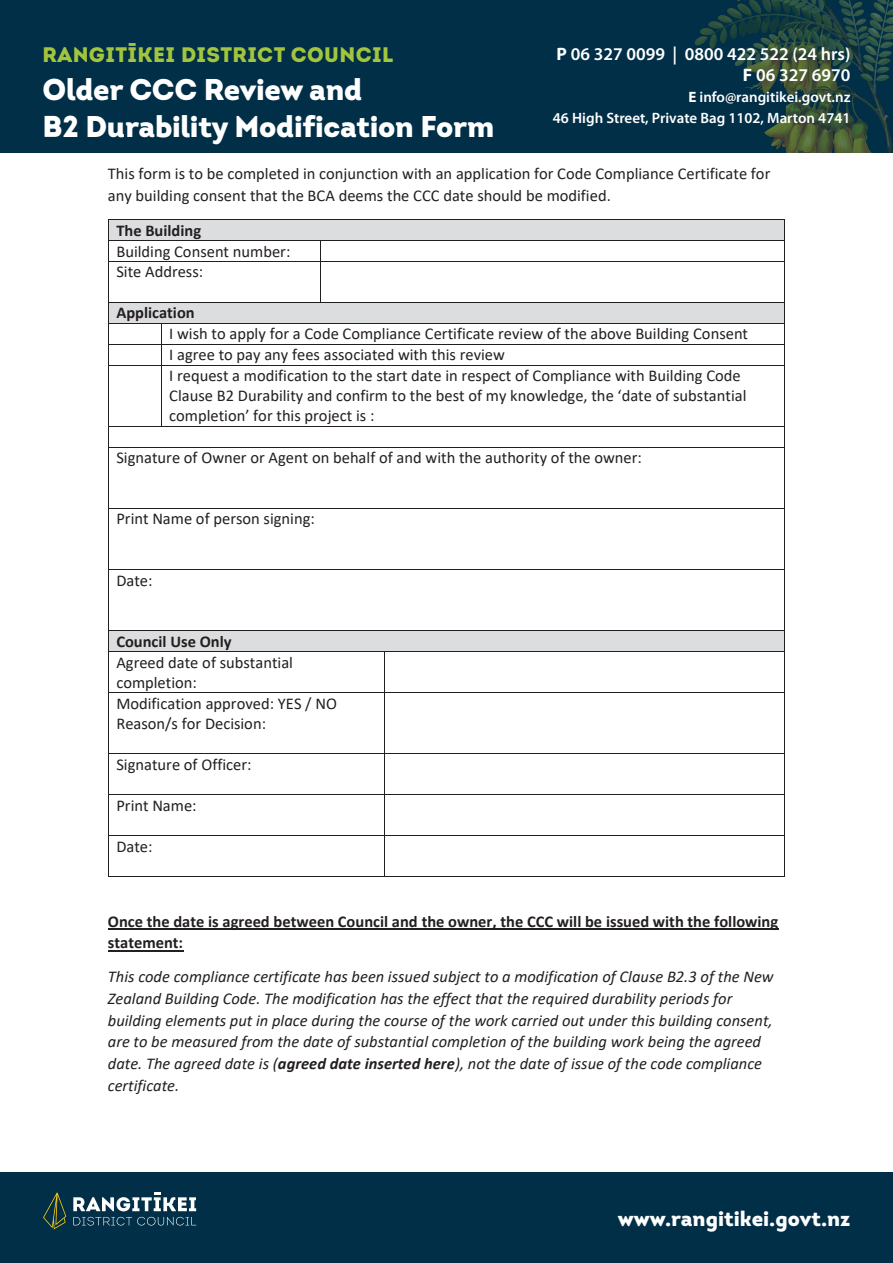
<style>
.page{position:relative;width:893px;height:1263px;background:#fff}
.page>*{position:absolute;margin:0;border:0;box-sizing:border-box;transform-origin:0 0}
.t1{font:900 30px/37.5px "Intro";letter-spacing:-.01em;color:#fff}
.t2{font:21px "Intro Black Caps";letter-spacing:.02em;color:#a3c43d}
.t3{font:900 21px "Intro";color:#fff}
.t4{font:600 18px/21.6px "Myriad Pro";color:#fff;text-align:right}
.t5{font:16.5px/20.5px "Calibri";color:#231f20}
.t6{font:italic 16.5px/21.8px "Calibri";color:#231f20}
.t7{font:700 16.5px/21.8px "Calibri";color:#231f20}
.t8{font:600 15px/21px "Myriad Pro";color:#fff;text-align:right}
.s1{font-weight:700}
</style>
<div class="page">
<div style="left:0;top:1172px;width:893px;height:91px;background:#002f47"></div>
<svg style="left:73px;top:1217px;width:123px;height:8px"></svg>
<svg style="left:43px;top:1193px;width:23px;height:36px"></svg>
<svg style="left:73px;top:1193px;width:123px;height:18px"></svg>
<div style="left:0;top:0;width:893px;height:152px;background:#002f47"></div>
<img style="left:695px;top:0;width:198px;height:152px">
<div style="left:109px;top:220px;width:675px;height:20px;background:#dcdddf"></div>
<hr style="left:109px;top:219px;width:675px;height:1px;background:#231f20">
<hr style="left:109px;top:240px;width:211px;height:1px;background:#231f20">
<hr style="left:321px;top:240px;width:463px;height:1px;background:#231f20">
<svg style="left:108px;top:219px;width:1px;height:43px"></svg>
<hr style="left:109px;top:261px;width:211px;height:1px;background:#231f20">
<svg style="left:320px;top:240px;width:1px;height:22px"></svg>
<hr style="left:321px;top:261px;width:463px;height:1px;background:#231f20">
<svg style="left:784px;top:219px;width:1px;height:43px"></svg>
<hr style="left:108px;top:262px;width:1px;height:40px;background:#231f20">
<hr style="left:320px;top:262px;width:1px;height:40px;background:#231f20">
<hr style="left:784px;top:262px;width:1px;height:40px;background:#231f20">
<div style="left:109px;top:303px;width:675px;height:20px;background:#dcdddf"></div>
<hr style="left:109px;top:302px;width:211px;height:1px;background:#231f20">
<hr style="left:321px;top:302px;width:463px;height:1px;background:#231f20">
<hr style="left:109px;top:323px;width:52px;height:1px;background:#231f20">
<hr style="left:162px;top:323px;width:622px;height:1px;background:#231f20">
<hr style="left:109px;top:344px;width:52px;height:1px;background:#231f20">
<hr style="left:162px;top:344px;width:622px;height:1px;background:#231f20">
<svg style="left:108px;top:302px;width:1px;height:63px"></svg>
<hr style="left:109px;top:365px;width:52px;height:1px;background:#231f20">
<svg style="left:161px;top:323px;width:1px;height:42px"></svg>
<hr style="left:162px;top:365px;width:622px;height:1px;background:#231f20">
<svg style="left:784px;top:302px;width:1px;height:63px"></svg>
<hr style="left:108px;top:365px;width:1px;height:61px;background:#231f20">
<hr style="left:161px;top:365px;width:1px;height:61px;background:#231f20">
<hr style="left:784px;top:365px;width:1px;height:61px;background:#231f20">
<hr style="left:109px;top:426px;width:52px;height:1px;background:#231f20">
<hr style="left:162px;top:426px;width:622px;height:1px;background:#231f20">
<svg style="left:108px;top:426px;width:1px;height:21px"></svg>
<hr style="left:109px;top:447px;width:675px;height:1px;background:#231f20">
<svg style="left:784px;top:426px;width:1px;height:21px"></svg>
<hr style="left:108px;top:447px;width:1px;height:61px;background:#231f20">
<hr style="left:784px;top:447px;width:1px;height:61px;background:#231f20">
<hr style="left:109px;top:508px;width:675px;height:1px;background:#231f20">
<hr style="left:108px;top:509px;width:1px;height:60px;background:#231f20">
<hr style="left:784px;top:509px;width:1px;height:60px;background:#231f20">
<hr style="left:109px;top:569px;width:675px;height:1px;background:#231f20">
<hr style="left:108px;top:570px;width:1px;height:60px;background:#231f20">
<hr style="left:784px;top:570px;width:1px;height:60px;background:#231f20">
<div style="left:109px;top:631px;width:675px;height:20px;background:#dcdddf"></div>
<hr style="left:109px;top:630px;width:675px;height:1px;background:#231f20">
<svg style="left:108px;top:630px;width:1px;height:22px"></svg>
<hr style="left:109px;top:651px;width:275px;height:1px;background:#231f20">
<hr style="left:385px;top:651px;width:399px;height:1px;background:#231f20">
<svg style="left:784px;top:630px;width:1px;height:22px"></svg>
<hr style="left:108px;top:652px;width:1px;height:40px;background:#231f20">
<hr style="left:384px;top:652px;width:1px;height:40px;background:#231f20">
<hr style="left:784px;top:652px;width:1px;height:40px;background:#231f20">
<hr style="left:109px;top:692px;width:275px;height:1px;background:#231f20">
<hr style="left:385px;top:692px;width:399px;height:1px;background:#231f20">
<hr style="left:108px;top:693px;width:1px;height:60px;background:#231f20">
<hr style="left:384px;top:693px;width:1px;height:60px;background:#231f20">
<hr style="left:784px;top:693px;width:1px;height:60px;background:#231f20">
<hr style="left:109px;top:753px;width:275px;height:1px;background:#231f20">
<hr style="left:385px;top:753px;width:399px;height:1px;background:#231f20">
<hr style="left:108px;top:754px;width:1px;height:40px;background:#231f20">
<hr style="left:384px;top:754px;width:1px;height:40px;background:#231f20">
<hr style="left:784px;top:754px;width:1px;height:40px;background:#231f20">
<hr style="left:109px;top:794px;width:275px;height:1px;background:#231f20">
<hr style="left:385px;top:794px;width:399px;height:1px;background:#231f20">
<hr style="left:108px;top:795px;width:1px;height:40px;background:#231f20">
<hr style="left:384px;top:795px;width:1px;height:40px;background:#231f20">
<hr style="left:784px;top:795px;width:1px;height:40px;background:#231f20">
<hr style="left:109px;top:835px;width:275px;height:1px;background:#231f20">
<hr style="left:385px;top:835px;width:399px;height:1px;background:#231f20">
<hr style="left:108px;top:836px;width:1px;height:40px;background:#231f20">
<hr style="left:109px;top:876px;width:275px;height:1px;background:#231f20">
<hr style="left:384px;top:836px;width:1px;height:40px;background:#231f20">
<hr style="left:385px;top:876px;width:399px;height:1px;background:#231f20">
<hr style="left:784px;top:836px;width:1px;height:40px;background:#231f20">
<hr style="left:108px;top:929px;width:670px;height:1px;background:#231f20">
<hr style="left:108px;top:950px;width:75px;height:1px;background:#231f20">
<p class="t2" style="left:43px;top:41px;width:352px">RANGITĪKEI DISTRICT COUNCIL</p>
<h1 class="t1" style="left:43px;top:70px;width:453px">Older CCC Review and<br>B2 Durability Modification Form</h1>
<p class="t4" style="left:557px;top:42px;width:295px"><span class="s1">P</span> 06 327 0099 | 0800 422 522 (24 hrs)<br><span class="s1">F</span> 06 327 6970</p>
<p class="t8" style="left:553px;top:86px;width:299px"><span class="s1">E</span> info@rangitikei.govt.nz<br>46 High Street, Private Bag 1102, Marton 4741</p>
<p class="t5" style="left:108px;top:163px;width:664px;line-height:21.8px">This form is to be completed in conjunction with an application for Code Compliance Certificate for any building consent that the BCA deems the CCC date should be modified.</p>
<p class="t5" style="left:116px;top:219px;width:176px"><span class="s1">The Building<br></span>Building Consent number:<br>Site Address:</p>
<p class="t5" style="left:169px;top:302px;width:580px;text-indent:-53px"><span class="s1">Application<br></span>I wish to apply for a Code Compliance Certificate review of the above Building Consent I agree to pay any fees associated with this review<br>I request a modification to the start date in respect of Compliance with Building Code Clause B2 Durability and confirm to the best of my knowledge, the ‘date of substantial completion’ for this project is :</p>
<p class="t5" style="left:116px;top:447px;width:527px">Signature of Owner or Agent on behalf of and with the authority of the owner:</p>
<p class="t5" style="left:116px;top:508px;width:200px">Print Name of person signing:</p>
<p class="t5" style="left:116px;top:569px;width:38px">Date:</p>
<p class="t5" style="left:116px;top:630px;width:222px"><span class="s1">Council Use Only<br></span>Agreed date of substantial completion:<br>Modification approved: YES / NO<br>Reason/s for Decision:</p>
<p class="t5" style="left:116px;top:754px;width:137px">Signature of Officer:</p>
<p class="t5" style="left:116px;top:795px;width:82px">Print Name:</p>
<p class="t5" style="left:116px;top:836px;width:38px">Date:</p>
<p class="t7" style="left:108px;top:910px;width:672px">Once the date is agreed between Council and the owner, the CCC will be issued with the following statement:</p>
<p class="t6" style="left:108px;top:965px;width:667px">This code compliance certificate has been issued subject to a modification of Clause B2.3 of the New Zealand Building Code. The modification has the effect that the required durability periods for building elements put in place during the course of the work carried out under this building consent, are to be measured from the date of substantial completion of the building work being the agreed date. The agreed date is (<span class="s1">agreed date inserted here</span>), not the date of issue of the code compliance certificate.</p>
<p class="t3" style="left:618px;top:1205px;width:234px">www.rangitikei.govt.nz</p>
</div>
